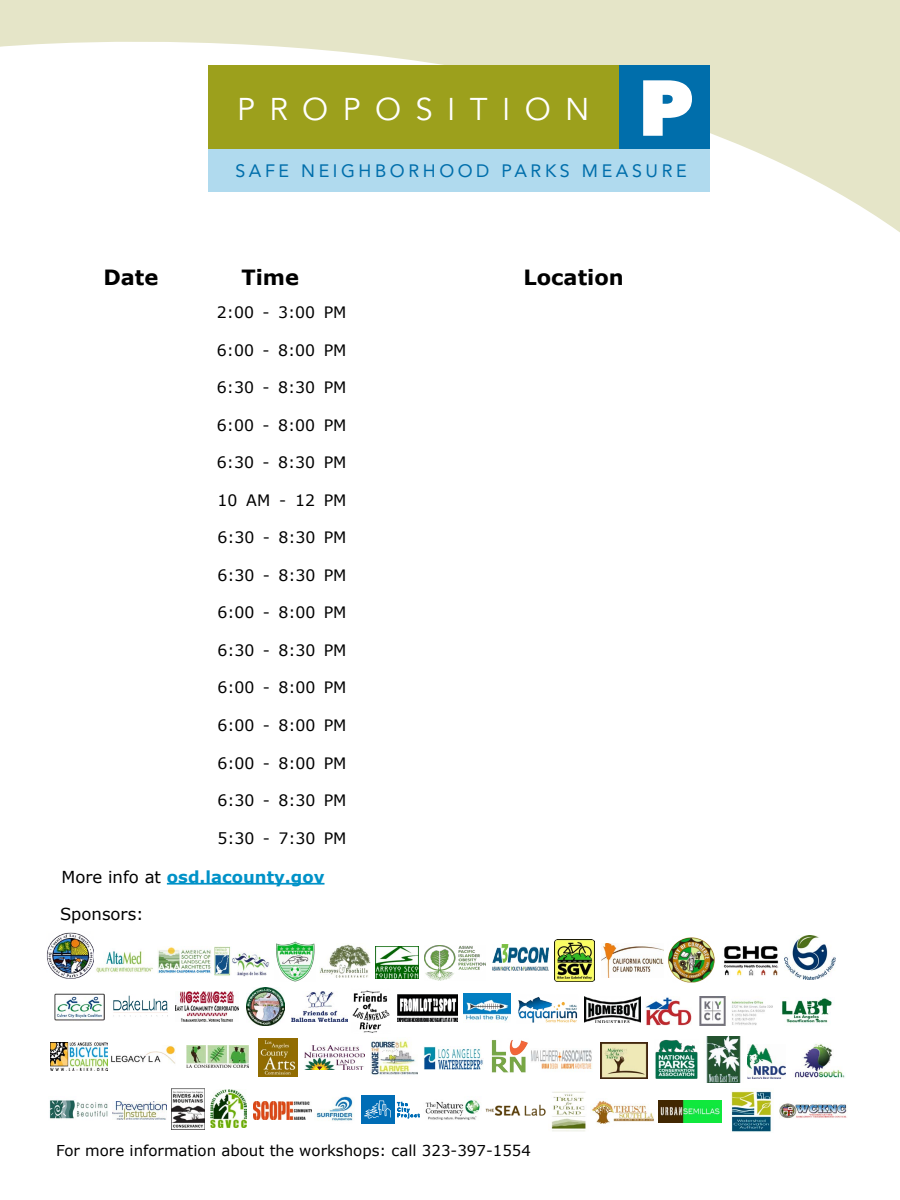
<style>
.page{position:relative;width:900px;height:1200px;background:#fff}
.page>*{position:absolute;margin:0;border:0;box-sizing:border-box;transform-origin:0 0}
.t1{font:31.2px "Avenir LT Std";letter-spacing:.46em;color:#fff}
.t2{font:700 21px "Verdana";color:#000}
.t3{font:17.85px "Avenir LT Std";letter-spacing:.2em;color:#006eab}
.t4{font:700 16.5px "Verdana";color:#0092c8}
.t5{font:16.5px "Verdana";color:#000}
.t6{font:15.75px "Verdana";color:#000}
.t7{font:15px "Verdana";color:#000}
.s1{font-weight:400;color:#000}
</style>
<div class="page">
<svg style="left:0;top:0;width:900px;height:232px"></svg>
<div style="left:208px;top:111px;width:502px;height:81px;background:#b0daee"></div>
<div style="left:404px;top:65px;width:306px;height:84px;background:#006eab"></div>
<div style="left:208px;top:65px;width:411px;height:84px;background:#9ca01c"></div>
<svg style="left:643px;top:80px;width:49px;height:56px"></svg>
<img style="left:492px;top:945px;width:57px;height:26px">
<hr style="left:167px;top:883px;width:158px;height:2px;background:#0092c8">
<img style="left:47px;top:932px;width:47px;height:47px">
<img style="left:371px;top:1040px;width:46px;height:35px">
<img style="left:747px;top:1044px;width:38px;height:34px">
<img style="left:258px;top:1038px;width:39px;height:38px">
<img style="left:316px;top:1096px;width:37px;height:25px">
<img style="left:175px;top:992px;width:63px;height:30px">
<img style="left:291px;top:992px;width:56px;height:29px">
<img style="left:352px;top:990px;width:38px;height:43px">
<img style="left:584px;top:997px;width:56px;height:26px">
<img style="left:464px;top:993px;width:46px;height:28px">
<img style="left:645px;top:997px;width:47px;height:29px">
<img style="left:186px;top:1045px;width:63px;height:23px">
<img style="left:51px;top:1042px;width:56px;height:29px">
<img style="left:781px;top:998px;width:51px;height:25px">
<img style="left:305px;top:1046px;width:59px;height:24px">
<img style="left:424px;top:1047px;width:59px;height:23px">
<img style="left:591px;top:1100px;width:63px;height:24px">
<img style="left:398px;top:994px;width:59px;height:28px">
<img style="left:531px;top:1050px;width:61px;height:20px">
<img style="left:491px;top:1040px;width:37px;height:33px">
<img style="left:600px;top:1042px;width:48px;height:36px">
<img style="left:706px;top:1036px;width:35px;height:47px">
<img style="left:655px;top:1040px;width:43px;height:39px">
<img style="left:794px;top:1044px;width:51px;height:34px">
<img style="left:49px;top:1100px;width:59px;height:19px">
<img style="left:112px;top:1101px;width:54px;height:19px">
<img style="left:172px;top:1088px;width:32px;height:40px">
<img style="left:518px;top:996px;width:60px;height:27px">
<img style="left:253px;top:1101px;width:58px;height:18px">
<img style="left:485px;top:1104px;width:61px;height:12px">
<img style="left:211px;top:1090px;width:35px;height:38px">
<div style="left:361px;top:1095px;width:34px;height:29px;background:#006db6"></div>
<svg style="left:364px;top:1101px;width:27px;height:18px"></svg>
<svg style="left:397px;top:1102px;width:23px;height:16px"></svg>
<img style="left:425px;top:1100px;width:55px;height:20px">
<img style="left:551px;top:1091px;width:35px;height:41px">
<img style="left:659px;top:1101px;width:63px;height:21px">
<img style="left:731px;top:1091px;width:41px;height:41px">
<img style="left:780px;top:1102px;width:67px;height:17px">
<img style="left:96px;top:950px;width:57px;height:23px">
<img style="left:215px;top:946px;width:55px;height:30px">
<img style="left:276px;top:941px;width:39px;height:41px">
<img style="left:424px;top:945px;width:62px;height:36px">
<img style="left:319px;top:944px;width:51px;height:34px">
<img style="left:375px;top:946px;width:44px;height:33px">
<img style="left:554px;top:940px;width:41px;height:42px">
<img style="left:54px;top:993px;width:50px;height:28px">
<img style="left:601px;top:944px;width:62px;height:34px">
<img style="left:723px;top:946px;width:56px;height:30px">
<img style="left:668px;top:937px;width:47px;height:46px">
<img style="left:785px;top:936px;width:50px;height:43px">
<img style="left:113px;top:995px;width:55px;height:22px">
<img style="left:157px;top:947px;width:54px;height:27px">
<img style="left:246px;top:987px;width:39px;height:38px">
<img style="left:111px;top:1046px;width:65px;height:18px">
<img style="left:699px;top:997px;width:73px;height:29px">
<h1 class="t1" style="left:237px;top:91px;width:354px">PROPOSITION</h1>
<p class="t3" style="left:235px;top:160px;width:453px">SAFE NEIGHBORHOOD PARKS MEASURE</p>
<h2 class="t2" style="left:104px;top:264px;width:56px">Date</h2>
<h2 class="t2" style="left:241px;top:264px;width:59px">Time</h2>
<h2 class="t2" style="left:524px;top:264px;width:102px">Location</h2>
<p class="t6" style="left:217px;top:302px;width:131px">2:00 - 3:00 PM</p>
<p class="t6" style="left:217px;top:340px;width:131px">6:00 - 8:00 PM</p>
<p class="t6" style="left:217px;top:378px;width:131px">6:30 - 8:30 PM</p>
<p class="t6" style="left:217px;top:415px;width:131px">6:00 - 8:00 PM</p>
<p class="t6" style="left:217px;top:453px;width:131px">6:30 - 8:30 PM</p>
<p class="t6" style="left:217px;top:490px;width:131px">10 AM - 12 PM</p>
<p class="t6" style="left:217px;top:527px;width:131px">6:30 - 8:30 PM</p>
<p class="t6" style="left:217px;top:565px;width:131px">6:30 - 8:30 PM</p>
<p class="t6" style="left:217px;top:603px;width:131px">6:00 - 8:00 PM</p>
<p class="t6" style="left:217px;top:640px;width:131px">6:30 - 8:30 PM</p>
<p class="t6" style="left:217px;top:678px;width:131px">6:00 - 8:00 PM</p>
<p class="t6" style="left:217px;top:715px;width:131px">6:00 - 8:00 PM</p>
<p class="t6" style="left:217px;top:753px;width:131px">6:00 - 8:00 PM</p>
<p class="t6" style="left:217px;top:791px;width:131px">6:30 - 8:30 PM</p>
<p class="t6" style="left:217px;top:828px;width:131px">5:30 - 7:30 PM</p>
<p class="t4" style="left:62px;top:866px;width:265px"><span class="s1">More info at</span> osd.lacounty.gov</p>
<p class="t5" style="left:60px;top:903px;width:85px">Sponsors:</p>
<p class="t7" style="left:56px;top:1141px;width:476px">For more information about the workshops: call 323-397-1554</p>
</div>
